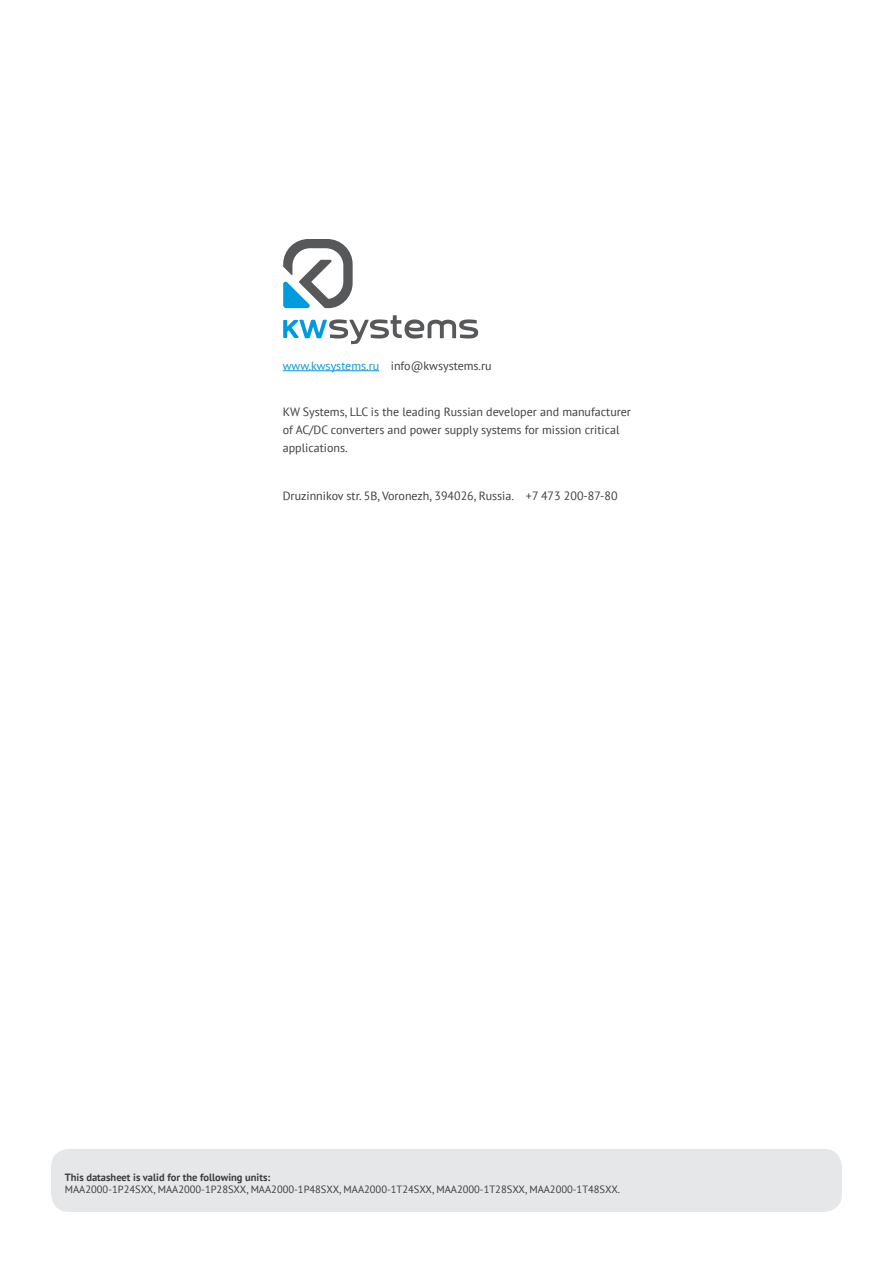
<style>
.page{position:relative;width:893px;height:1263px;background:#fff}
.page>*{position:absolute;margin:0;border:0;box-sizing:border-box;transform-origin:0 0}
.t1{font:12px/18px "PT Sans";color:#3e3e3f}
.t2{font:10.5px "PT Sans";color:#3e3e3f}
.t3{font:700 10.5px "PT Sans";color:#3e3e3f}
.s1{color:#0c98d7}
</style>
<div class="page">
<div style="left:51px;top:1149px;width:791px;height:63px;background:#e6e7e9;border-radius:18px"></div>
<svg style="left:283px;top:239px;width:70px;height:69px"></svg>
<svg style="left:283px;top:315px;width:195px;height:29px"></svg>
<hr style="left:283px;top:370px;width:96px;height:1px;background:#0c98d7">
<p class="t1" style="left:283px;top:356px;width:210px"><span class="s1">www.kwsystems.ru</span> info@kwsystems.ru</p>
<p class="t1" style="left:283px;top:403px;width:350px">KW Systems, LLC is the leading Russian developer and manufacturer of AC/DC converters and power supply systems for mission critical applications.</p>
<p class="t1" style="left:283px;top:486px;width:336px">Druzinnikov str. 5B, Voronezh, 394026, Russia. +7 473 200-87-80</p>
<p class="t3" style="left:65px;top:1170px;width:207px">This datasheet is valid for the following units:</p>
<p class="t2" style="left:65px;top:1183px;width:557px">МАА2000-1P24SХХ, МАА2000-1P28SХХ, МАА2000-1P48SХХ, МАА2000-1Т24SХХ, МАА2000-1Т28SХХ, МАА2000-1Т48SХХ.</p>
</div>
